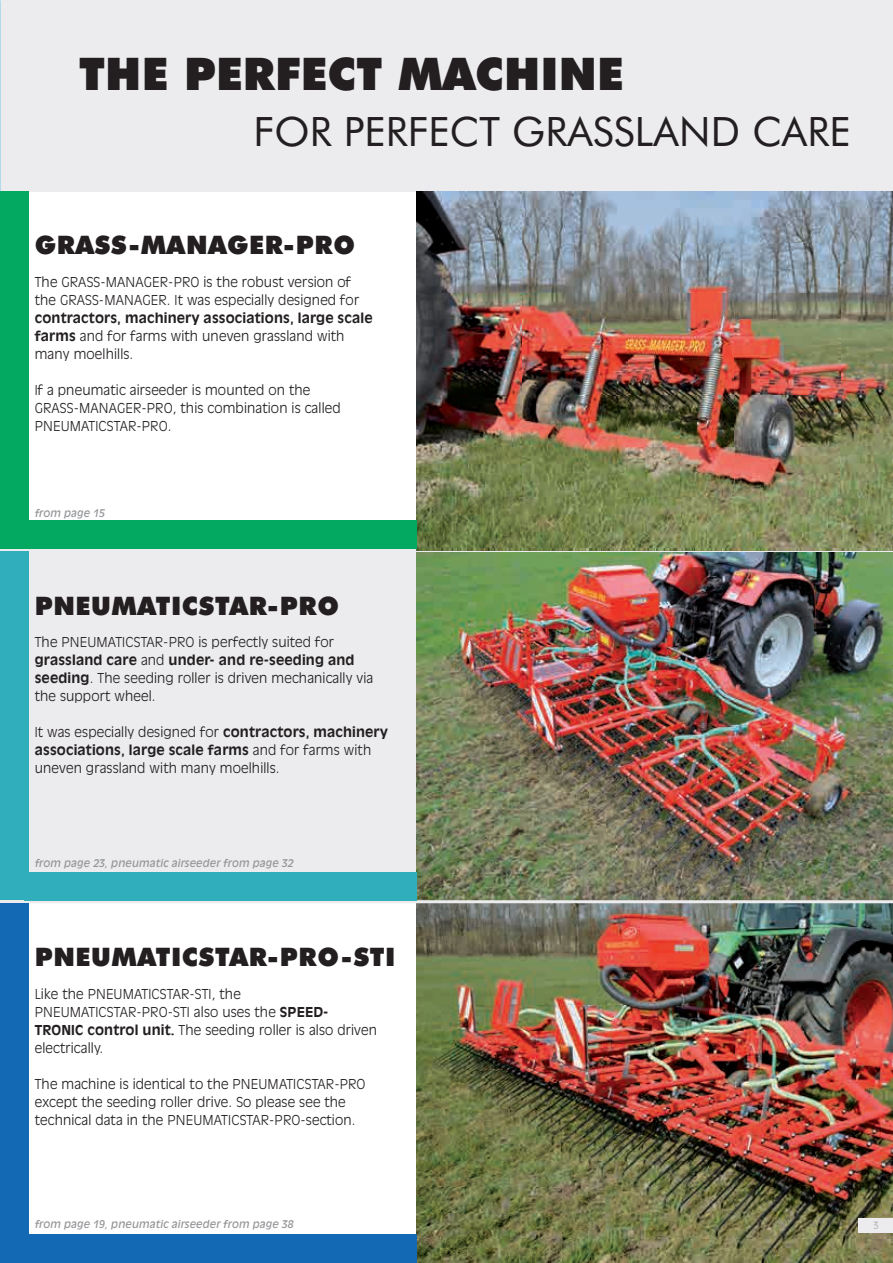
<style>
.page{position:relative;width:893px;height:1263px;background:#fff}
.page>*{position:absolute;margin:0;border:0;box-sizing:border-box;transform-origin:0 0}
.t1{font:900 45px "Futura BT";letter-spacing:.005em;color:#231f20}
.t2{font:40.5px "Futura BT";letter-spacing:.005em;color:#231f20}
.t3{font:900 25.5px "Futura BT";letter-spacing:.025em;color:#231f20}
.t4{font:300 13.5px/18px "Antique Olive Std";letter-spacing:.01em;color:#231f20}
.t5{font:700 13.5px/18px "Antique Olive Std";letter-spacing:.01em;color:#231f20}
.t6{font:italic 10.5px "Antique Olive Std";letter-spacing:.01em;color:#939598}
.t7{font:300 9.75px "Incised 901 BT";color:#a8a9ad}
.s1{font-weight:300}
.s2{font-weight:700}
</style>
<div class="page">
<img style="left:417px;top:903px;width:476px;height:360px">
<div style="left:0;top:550px;width:893px;height:350px;background:#ececee"></div>
<img style="left:417px;top:552px;width:476px;height:348px">
<hr style="left:0;top:900px;width:893px;height:3px;background:#ececee">
<hr style="left:0;top:549px;width:893px;height:3px;background:#ececee">
<div style="left:0;top:0;width:893px;height:191px;background:#ececee"></div>
<img style="left:417px;top:191px;width:476px;height:359px">
<div style="left:859px;top:1218px;width:34px;height:15px;background:#ececee"></div>
<div style="left:0;top:191px;width:28px;height:358px;background:#03a960"></div>
<div style="left:20px;top:520px;width:397px;height:29px;background:#03a960"></div>
<div style="left:0;top:552px;width:28px;height:348px;background:#31aebc"></div>
<div style="left:24px;top:872px;width:393px;height:28px;background:#31aebc"></div>
<div style="left:0;top:903px;width:28px;height:360px;background:#1369b4"></div>
<div style="left:21px;top:1234px;width:396px;height:29px;background:#1369b4"></div>
<h1 class="t1" style="left:79px;top:46px;width:546px">THE PERFECT MACHINE</h1>
<h2 class="t2" style="left:254px;top:107px;width:598px">FOR PERFECT GRASSLAND CARE</h2>
<h3 class="t3" style="left:35px;top:230px;width:322px">GRASS-MANAGER-PRO</h3>
<p class="t4" style="left:35px;top:273px;width:326px">The GRASS-MANAGER-PRO is the robust version of the GRASS-MANAGER. It was especially designed for</p>
<p class="t5" style="left:35px;top:309px;width:339px">contractors, machinery associations, large scale farms <span class="s1">and for farms with uneven grassland with many moelhills.</span></p>
<p class="t4" style="left:35px;top:381px;width:307px">If a pneumatic airseeder is mounted on the<br>GRASS-MANAGER-PRO, this combination is called<br>PNEUMATICSTAR-PRO.</p>
<p class="t6" style="left:35px;top:506px;width:72px">from page 15</p>
<h3 class="t3" style="left:35px;top:590px;width:306px">PNEUMATICSTAR-PRO</h3>
<p class="t4" style="left:35px;top:633px;width:340px">The PNEUMATICSTAR-PRO is perfectly suited for <span class="s2">grassland care</span> and <span class="s2">under- and re-seeding and seeding</span>. The seeding roller is driven mechanically via the support wheel.</p>
<p class="t4" style="left:35px;top:723px;width:355px">It was especially designed for <span class="s2">contractors, machinery associations, large scale farms</span> and for farms with uneven grassland with many moelhills.</p>
<p class="t6" style="left:35px;top:856px;width:260px">from page 23, pneumatic airseeder from page 32</p>
<h3 class="t3" style="left:35px;top:941px;width:362px">PNEUMATICSTAR-PRO-STI</h3>
<p class="t4" style="left:35px;top:985px;width:344px">Like the PNEUMATICSTAR-STI, the PNEUMATICSTAR-PRO-STI also uses the <span class="s2">SPEED-TRONIC control unit.</span> The seeding roller is also driven electrically.</p>
<p class="t4" style="left:35px;top:1075px;width:332px">The machine is identical to the PNEUMATICSTAR-PRO except the seeding roller drive. So please see the technical data in the PNEUMATICSTAR-PRO-section.</p>
<p class="t6" style="left:35px;top:1217px;width:260px">from page 19, pneumatic airseeder from page 38</p>
<p class="t7" style="left:873px;top:1220px;width:7px">3</p>
</div>
